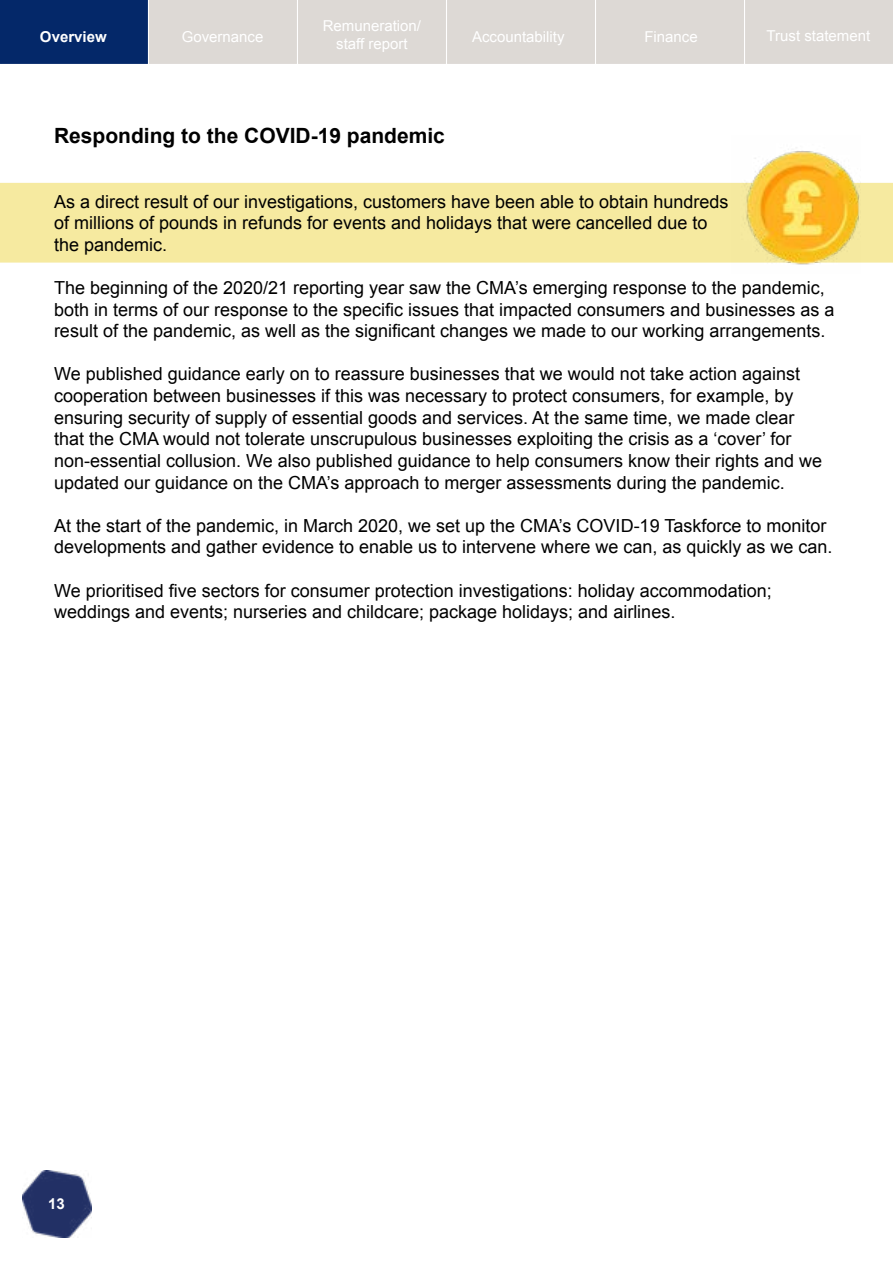
<style>
.page{position:relative;width:893px;height:1263px;background:#fff}
.page>*{position:absolute;margin:0;border:0;box-sizing:border-box;transform-origin:0 0}
.t1{font:700 21px "Arial";color:#000}
.t2{font:18px/21.6px "Arial";color:#000}
.t3{font:18px/21.6px "Arial MT2";color:#000}
.t4{font:15px/18px "Arial";color:#fff;text-align:center}
.t5{font:700 15px "Arial";color:#fff}
.s1{font-family:"Arial"}
</style>
<div class="page">
<img style="left:22px;top:1170px;width:69px;height:67px">
<div style="left:0;top:183px;width:893px;height:80px;background:#f6eaa0"></div>
<div style="left:1px;top:1px;width:146px;height:62px;background:#042869"></div>
<div style="left:0;top:0;width:148px;height:64px;border:2px solid #042869"></div>
<div style="left:150px;top:1px;width:146px;height:62px;background:#ddd9d5"></div>
<div style="left:149px;top:0;width:148px;height:64px;border:2px solid #ddd9d5"></div>
<div style="left:299px;top:1px;width:146px;height:62px;background:#ddd9d5"></div>
<div style="left:298px;top:0;width:148px;height:64px;border:2px solid #ddd9d5"></div>
<div style="left:448px;top:1px;width:146px;height:62px;background:#ddd9d5"></div>
<div style="left:447px;top:0;width:148px;height:64px;border:2px solid #ddd9d5"></div>
<div style="left:597px;top:1px;width:146px;height:62px;background:#ddd9d5"></div>
<div style="left:596px;top:0;width:148px;height:64px;border:2px solid #ddd9d5"></div>
<div style="left:746px;top:1px;width:146px;height:62px;background:#ddd9d5"></div>
<div style="left:745px;top:0;width:148px;height:64px;border:2px solid #ddd9d5"></div>
<img style="left:731px;top:151px;width:129px;height:114px">
<p class="t5" style="left:40px;top:26px;width:68px">Overview</p>
<p class="t4" style="left:182px;top:27px;width:83px">Governance</p>
<p class="t4" style="left:323px;top:17px;width:100px">Remuneration/ staff report</p>
<p class="t4" style="left:472px;top:27px;width:94px">Accountability</p>
<p class="t4" style="left:644px;top:27px;width:55px">Finance</p>
<p class="t4" style="left:767px;top:27px;width:105px">Trust statement</p>
<h4 class="t1" style="left:54px;top:122px;width:392px">Responding to the COVID-19 pandemic</h4>
<p class="t2" style="left:54px;top:191px;width:676px">As a direct result of our investigations, customers have been able to obtain hundreds of millions of pounds in refunds for events and holidays that were cancelled due to the pandemic.</p>
<p class="t3" style="left:54px;top:277px;width:782px"><span class="s1">The beginning of the 2020/21 reporting year saw the CMA’s emerging response to the pandemic, </span>both in terms of our response to the specific issues that impacted consumers and businesses as a result of the pandemic, as well as the significant changes we made to our working arrangements.</p>
<p class="t2" style="left:54px;top:364px;width:770px">We published guidance early on to reassure businesses that we would not take action against cooperation between businesses if this was necessary to protect consumers, for example, by ensuring security of supply of essential goods and services. At the same time, we made clear that the CMA would not tolerate unscrupulous businesses exploiting the crisis as a ‘cover’ for non-essential collusion. We also published guidance to help consumers know their rights and we updated our guidance on the CMA’s approach to merger assessments during the pandemic.</p>
<p class="t2" style="left:54px;top:515px;width:780px">At the start of the pandemic, in March 2020, we set up the CMA’s COVID-19 Taskforce to monitor developments and gather evidence to enable us to intervene where we can, as quickly as we can.</p>
<p class="t3" style="left:54px;top:580px;width:719px">We prioritised five sectors for consumer protection investigations: holiday accommodation; <span class="s1">weddings and events; nurseries and childcare; package holidays; and airlines.</span></p>
<p class="t5" style="left:48px;top:1194px;width:18px">13</p>
</div>
